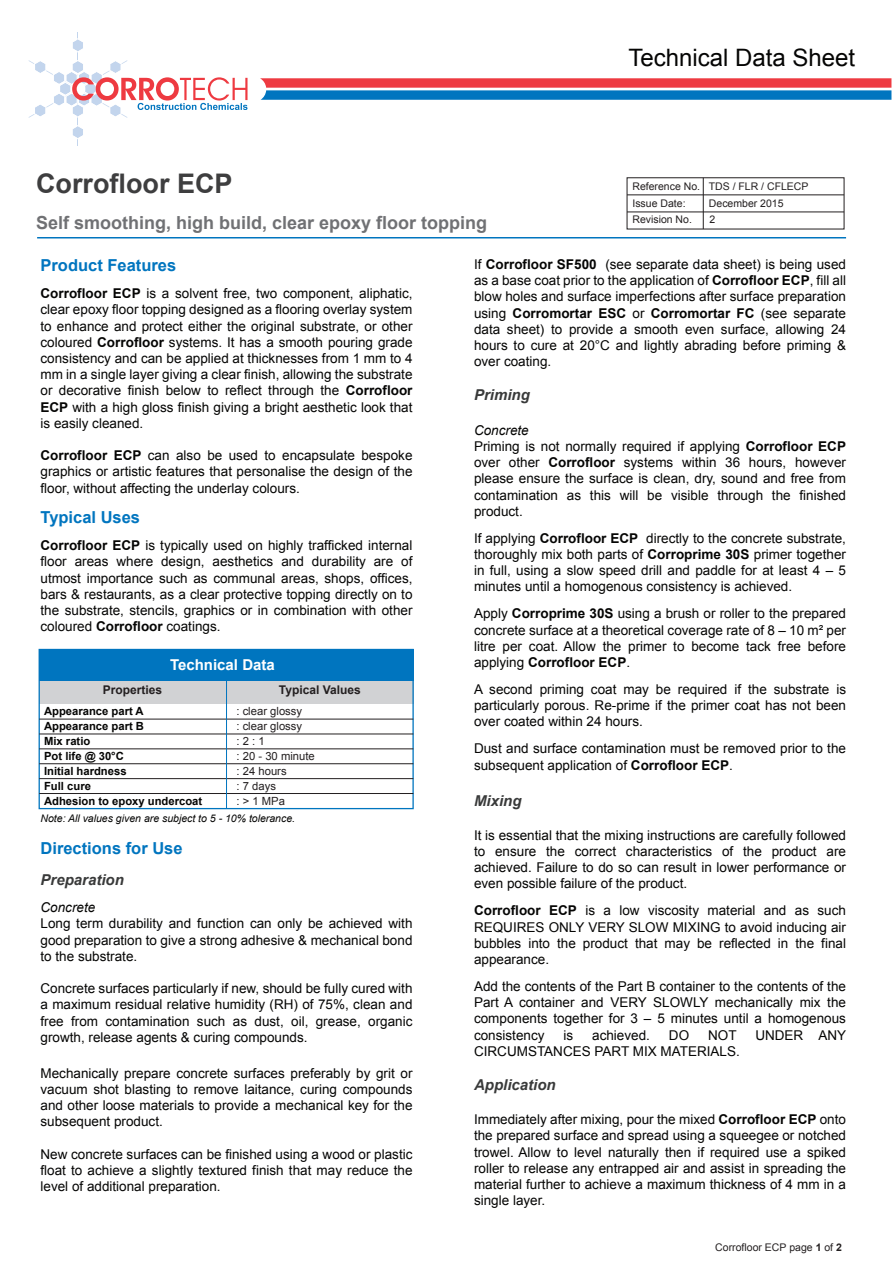
<style>
.page{position:relative;width:893px;height:1263px;background:#fff}
.page>*{position:absolute;margin:0;border:0;box-sizing:border-box;transform-origin:0 0}
.t1{font:700 27px "Arial";color:#3e3e3f}
.t2{font:24px "Arial";color:#050504}
.t3{font:700 18px "Arial";color:#707174}
.t4{font:700 16.5px "Arial";color:#0075bf}
.t5{font:italic 700 15px "Arial";color:#393a3a}
.t6{font:700 15px "Arial";color:#fff}
.t7{font:13.5px/16.2px "Arial";color:#050504;text-align:justify}
.t8{font:italic 13.5px "Arial";color:#050504}
.t9{font:700 12px "Arial";color:#231f20}
.t10{font:700 11.25px/15px "Arial";color:#050504}
.t11{font:11.25px/15px "Arial";color:#231f20}
.t12{font:10.5px/17.5px "Arial";color:#231f20}
.t13{font:italic 10.5px "Arial";color:#050504}
.s1{font-weight:700}
.s2{font-style:italic}
</style>
<div class="page">
<svg style="left:260px;top:78px;width:631px;height:22px;background:#8b7093"></svg>
<hr style="left:78px;top:32px;width:1px;height:114px;background:#c3d5ed">
<svg style="left:73px;top:38px;width:10px;height:15px"></svg>
<svg style="left:72px;top:125px;width:11px;height:14px"></svg>
<svg style="left:29px;top:60px;width:219px;height:58px"></svg>
<hr style="left:37px;top:237px;width:809px;height:1px;background:#0075bf">
<hr style="left:627px;top:212px;width:217px;height:1px;background:#231f20">
<hr style="left:627px;top:195px;width:217px;height:1px;background:#231f20">
<hr style="left:703px;top:178px;width:1px;height:51px;background:#231f20">
<div style="left:39px;top:680px;width:375px;height:24px;background:#d1d2d4"></div>
<div style="left:39px;top:649px;width:375px;height:160px;border:1px solid #0075bf"></div>
<hr style="left:39px;top:719px;width:374px;height:1px;background:#231f20">
<hr style="left:39px;top:734px;width:374px;height:1px;background:#231f20">
<hr style="left:39px;top:763px;width:374px;height:1px;background:#231f20">
<hr style="left:39px;top:778px;width:374px;height:1px;background:#231f20">
<hr style="left:39px;top:793px;width:374px;height:1px;background:#231f20">
<hr style="left:39px;top:749px;width:374px;height:1px;background:#231f20">
<div style="left:39px;top:649px;width:375px;height:32px;background:#0075bf"></div>
<hr style="left:226px;top:671px;width:1px;height:138px;background:#0075bf">
<h1 class="t1" style="left:36px;top:165px;width:198px">Corrofloor ECP</h1>
<h3 class="t3" style="left:36px;top:210px;width:453px">Self smoothing, high build, clear epoxy floor topping</h3>
<h2 class="t2" style="left:628px;top:42px;width:228px">Technical Data Sheet</h2>
<p class="t12" style="left:632px;top:177px;width:178px">Reference No. TDS / FLR / CFLECP<br>Issue Date:</p>
<p class="t12" style="left:709px;top:195px;width:76px">December 2015</p>
<p class="t12" style="left:632px;top:211px;width:61px">Revision No.</p>
<p class="t12" style="left:709px;top:211px;width:7px">2</p>
<p class="t4" style="left:41px;top:254px;width:137px">Product Features</p>
<p class="t7" style="left:41px;top:285px;width:374px"><span class="s1">Corrofloor ECP</span> is a solvent free, two component, aliphatic, clear epoxy floor topping designed as a flooring overlay system to enhance and protect either the original substrate, or other coloured <span class="s1">Corrofloor</span> systems. It has a smooth pouring grade consistency and can be applied at thicknesses from 1 mm to 4 mm in a single layer giving a clear finish, allowing the substrate or decorative finish below to reflect through the <span class="s1">Corrofloor ECP</span> with a high gloss finish giving a bright aesthetic look that is easily cleaned.</p>
<p class="t7" style="left:41px;top:447px;width:373px"><span class="s1">Corrofloor ECP</span> can also be used to encapsulate bespoke graphics or artistic features that personalise the design of the floor, without affecting the underlay colours.</p>
<p class="t4" style="left:41px;top:506px;width:101px">Typical Uses</p>
<p class="t7" style="left:41px;top:537px;width:374px"><span class="s1">Corrofloor ECP</span> is typically used on highly trafficked internal floor areas where design, aesthetics and durability are of utmost importance such as communal areas, shops, offices, bars &amp; restaurants, as a clear protective topping directly on to the substrate, stencils, graphics or in combination with other coloured <span class="s1">Corrofloor</span> coatings.</p>
<p class="t6" style="left:170px;top:654px;width:106px">Technical Data</p>
<p class="t9" style="left:103px;top:682px;width:61px">Properties</p>
<p class="t9" style="left:279px;top:682px;width:83px">Typical Values</p>
<p class="t10" style="left:44px;top:704px;width:160px">Appearance part A<br>Appearance part B<br>Mix ratio<br>Pot life @ 30°C<br>Initial hardness<br>Full cure<br>Adhesion to epoxy undercoat</p>
<p class="t11" style="left:236px;top:703px;width:80px">: clear glossy<br>: clear glossy<br>: 2 : 1<br>: 20 - 30 minute : 24 hours<br>: 7 days<br>: &gt; 1 MPa</p>
<p class="t13" style="left:41px;top:812px;width:256px">Note: All values given are subject to 5 - 10% tolerance.</p>
<p class="t4" style="left:41px;top:838px;width:144px">Directions for Use</p>
<p class="t5" style="left:41px;top:870px;width:85px">Preparation</p>
<p class="t8" style="left:41px;top:899px;width:56px">Concrete</p>
<p class="t7" style="left:41px;top:915px;width:373px">Long term durability and function can only be achieved with good preparation to give a strong adhesive &amp; mechanical bond to the substrate.</p>
<p class="t7" style="left:41px;top:980px;width:373px">Concrete surfaces particularly if new, should be fully cured with a maximum residual relative humidity (RH) of 75%, clean and free from contamination such as dust, oil, grease, organic growth, release agents &amp; curing compounds.</p>
<p class="t7" style="left:41px;top:1065px;width:373px">Mechanically prepare concrete surfaces preferably by grit or vacuum shot blasting to remove laitance, curing compounds and other loose materials to provide a mechanical key for the subsequent product.</p>
<p class="t7" style="left:41px;top:1146px;width:373px">New concrete surfaces can be finished using a wood or plastic float to achieve a slightly textured finish that may reduce the level of additional preparation.</p>
<p class="t7" style="left:474px;top:256px;width:373px">If <span class="s1">Corrofloor SF500</span> (see separate data sheet) is being used as a base coat prior to the application of <span class="s1">Corrofloor ECP</span>, fill all blow holes and surface imperfections after surface preparation using <span class="s1">Corromortar ESC</span> or <span class="s1">Corromortar FC</span> (see separate data sheet) to provide a smooth even surface, allowing 24 hours to cure at 20°C and lightly abrading before priming &amp; over coating.</p>
<p class="t5" style="left:474px;top:385px;width:57px">Priming</p>
<p class="t7" style="left:474px;top:422px;width:373px;text-align:left"><span class="s2">Concrete<br></span>Priming is not normally required if applying <span class="s1">Corrofloor ECP </span>over other <span class="s1">Corrofloor</span> systems within 36 hours, however please ensure the surface is clean, dry, sound and free from contamination as this will be visible through the finished product.</p>
<p class="t7" style="left:474px;top:530px;width:373px">If applying <span class="s1">Corrofloor ECP</span> directly to the concrete substrate, thoroughly mix both parts of <span class="s1">Corroprime 30S</span> primer together in full, using a slow speed drill and paddle for at least 4 – 5 minutes until a homogenous consistency is achieved.</p>
<p class="t7" style="left:474px;top:606px;width:374px">Apply <span class="s1">Corroprime 30S</span> using a brush or roller to the prepared concrete surface at a theoretical coverage rate of 8 – 10 m² per litre per coat. Allow the primer to become tack free before applying <span class="s1">Corrofloor ECP</span>.</p>
<p class="t7" style="left:474px;top:681px;width:374px">A second priming coat may be required if the substrate is particularly porous. Re-prime if the primer coat has not been over coated within 24 hours.</p>
<p class="t7" style="left:474px;top:741px;width:374px">Dust and surface contamination must be removed prior to the subsequent application of <span class="s1">Corrofloor ECP</span>.</p>
<p class="t5" style="left:474px;top:790px;width:49px">Mixing</p>
<p class="t7" style="left:474px;top:827px;width:373px">It is essential that the mixing instructions are carefully followed to ensure the correct characteristics of the product are achieved. Failure to do so can result in lower performance or even possible failure of the product.</p>
<p class="t7" style="left:474px;top:903px;width:374px"><span class="s1">Corrofloor ECP</span> is a low viscosity material and as such REQUIRES ONLY VERY SLOW MIXING to avoid inducing air bubbles into the product that may be reflected in the final appearance.</p>
<p class="t7" style="left:474px;top:978px;width:374px">Add the contents of the Part B container to the contents of the Part A container and VERY SLOWLY mechanically mix the components together for 3 – 5 minutes until a homogenous consistency</p>
<p class="t7" style="left:563px;top:1027px;width:11px">is</p>
<p class="t7" style="left:592px;top:1027px;width:59px">achieved.</p>
<p class="t7" style="left:669px;top:1027px;width:22px">DO</p>
<p class="t7" style="left:708px;top:1027px;width:30px">NOT</p>
<p class="t7" style="left:755px;top:1027px;width:92px">UNDER ANY</p>
<p class="t7" style="left:474px;top:1043px;width:267px">CIRCUMSTANCES PART MIX MATERIALS.</p>
<p class="t5" style="left:474px;top:1075px;width:83px">Application</p>
<p class="t7" style="left:474px;top:1111px;width:373px">Immediately after mixing, pour the mixed <span class="s1">Corrofloor ECP</span> onto the prepared surface and spread using a squeegee or notched trowel. Allow to level naturally then if required use a spiked roller to release any entrapped air and assist in spreading the material further to achieve a maximum thickness of 4 mm in a single layer.</p>
<p class="t12" style="left:715px;top:1239px;width:128px">Corrofloor ECP page <span class="s1">1</span> of <span class="s1">2</span></p>
</div>
